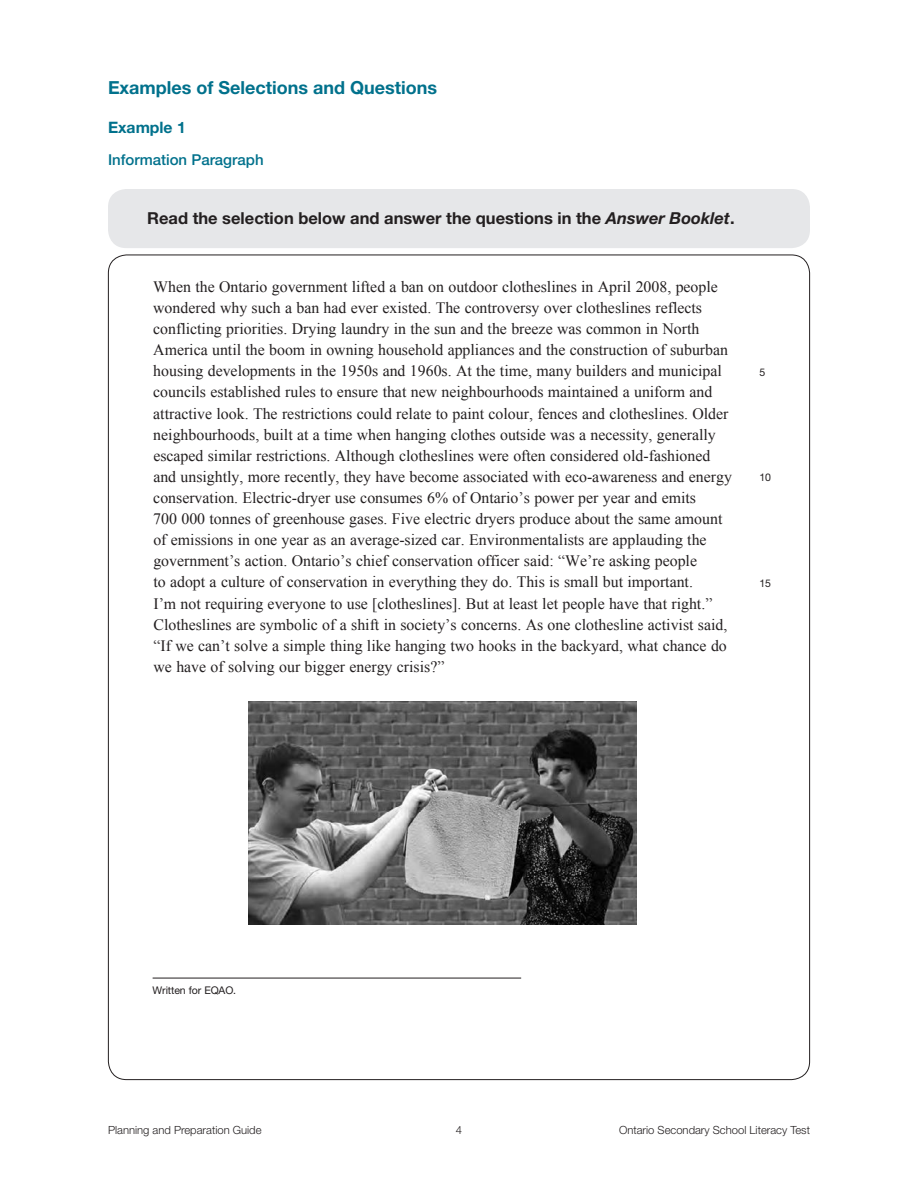
<style>
.page{position:relative;width:918px;height:1188px;background:#fff}
.page>*{position:absolute;margin:0;border:0;box-sizing:border-box;transform-origin:0 0}
.Heading_2{font:700 18px "Helvetica Neue LT Std";color:#00718c}
.t1{font:700 16.5px "Helvetica Neue LT Std";color:#231f20}
.t2{font:15.9px/21.1px "Times New Roman";color:#231f20}
.t3{font:700 15.75px "Helvetica Neue LT Std";color:#00718c}
.t4{font:500 15px "Helvetica Neue LT Std";color:#00718c}
.t5{font:300 11.25px "Helvetica Neue LT Std";color:#231f20}
.t6{font:10.5px "Helvetica Neue LT Std";letter-spacing:-.01em;color:#231f20}
.s1{font-style:italic}
</style>
<div class="page">
<hr style="left:153px;top:978px;width:368px;height:1px;background:#231f20">
<img style="left:248px;top:701px;width:389px;height:223px">
<div style="left:108px;top:189px;width:702px;height:59px;background:#e6e7e9;border-radius:18px"></div>
<p class="Heading_2" style="left:108px;top:76px;width:331px">Examples of Selections and Questions</p>
<p class="t3" style="left:108px;top:117px;width:79px">Example 1</p>
<p class="t4" style="left:108px;top:151px;width:157px">Information Paragraph</p>
<p class="t1" style="left:147px;top:208px;width:589px">Read the selection below and answer the questions in the <span class="s1">Answer Booklet</span>.</p>
<p class="t2" style="left:153px;top:276px;width:580px">When the Ontario government lifted a ban on outdoor clotheslines in April 2008, people wondered why such a ban had ever existed. The controversy over clotheslines reflects conflicting priorities. Drying laundry in the sun and the breeze was common in North America until the boom in owning household appliances and the construction of suburban housing developments in the 1950s and 1960s. At the time, many builders and municipal councils established rules to ensure that new neighbourhoods maintained a uniform and attractive look. The restrictions could relate to paint colour, fences and clotheslines. Older neighbourhoods, built at a time when hanging clothes outside was a necessity, generally escaped similar restrictions. Although clotheslines were often considered old-fashioned and unsightly, more recently, they have become associated with eco-awareness and energy conservation. Electric-dryer use consumes 6% of Ontario’s power per year and emits<br>700 000 tonnes of greenhouse gases. Five electric dryers produce about the same amount of emissions in one year as an average-sized car. Environmentalists are applauding the government’s action. Ontario’s chief conservation officer said: “We’re asking people<br>to adopt a culture of conservation in everything they do. This is small but important.<br>I’m not requiring everyone to use [clotheslines]. But at least let people have that right.” Clotheslines are symbolic of a shift in society’s concerns. As one clothesline activist said, “If we can’t solve a simple thing like hanging two hooks in the backyard, what chance do we have of solving our bigger energy crisis?”</p>
<p class="t6" style="left:759px;top:366px;width:7px">5</p>
<p class="t6" style="left:759px;top:471px;width:13px">10</p>
<p class="t6" style="left:759px;top:577px;width:13px">15</p>
<p class="t6" style="left:153px;top:984px;width:85px">Written for EQAO.</p>
<p class="t5" style="left:108px;top:1123px;width:155px">Planning and Preparation Guide</p>
<p class="t5" style="left:456px;top:1123px;width:8px">4</p>
<p class="t5" style="left:619px;top:1123px;width:192px">Ontario Secondary School Literacy Test</p>
</div>
